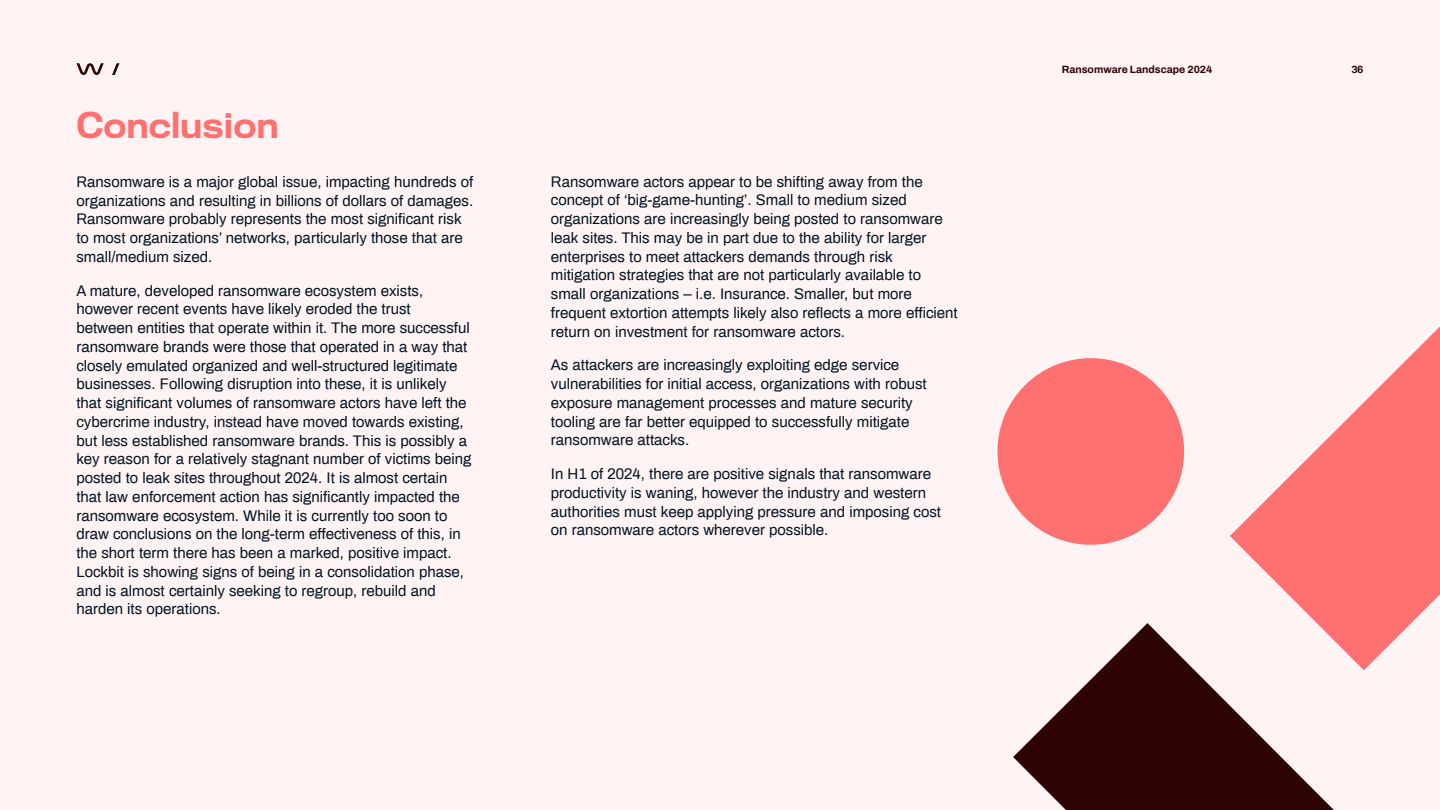
<style>
.page{position:relative;width:1440px;height:810px;background:#fff3f3}
.page>*{position:absolute;margin:0;border:0;box-sizing:border-box;transform-origin:0 0}
.t1{font:500 33px "Titling Gothic FB Normal";color:#ff7070}
.t2{font:15px/18.8px "Archivo";color:#001423}
.t3{font:700 10.5px "Archivo";color:#2d0303}
</style>
<div class="page">
<svg style="left:112px;top:63px;width:7px;height:12px"></svg>
<svg style="left:76px;top:63px;width:28px;height:12px"></svg>
<svg style="left:1013px;top:623px;width:321px;height:187px;fill:#2d0303"></svg>
<svg style="left:1230px;top:326px;width:210px;height:344px;fill:#ff7070"></svg>
<svg style="left:997px;top:358px;width:187px;height:187px"></svg>
<h1 class="t1" style="left:76px;top:106px;width:204px">Conclusion</h1>
<p class="t2" style="left:76px;top:172px;width:398px">Ransomware is a major global issue, impacting hundreds of organizations and resulting in billions of dollars of damages.<br>Ransomware probably represents the most significant risk to most organizations’ networks, particularly those that are small/medium sized.</p>
<p class="t2" style="left:76px;top:280px;width:397px">A mature, developed ransomware ecosystem exists, however recent events have likely eroded the trust<br>between entities that operate within it. The more successful ransomware brands were those that operated in a way that closely emulated organized and well-structured legitimate businesses. Following disruption into these, it is unlikely that significant volumes of ransomware actors have left the cybercrime industry, instead have moved towards existing, but less established ransomware brands. This is possibly a key reason for a relatively stagnant number of victims being posted to leak sites throughout 2024. It is almost certain that law enforcement action has significantly impacted the ransomware ecosystem. While it is currently too soon to draw conclusions on the long-term effectiveness of this, in the short term there has been a marked, positive impact.<br>Lockbit is showing signs of being in a consolidation phase, and is almost certainly seeking to regroup, rebuild and harden its operations.</p>
<p class="t2" style="left:551px;top:171px;width:408px">Ransomware actors appear to be shifting away from the concept of ‘big-game-hunting’. Small to medium sized organizations are increasingly being posted to ransomware leak sites. This may be in part due to the ability for larger enterprises to meet attackers demands through risk mitigation strategies that are not particularly available to small organizations – i.e. Insurance. Smaller, but more frequent extortion attempts likely also reflects a more efficient return on investment for ransomware actors.</p>
<p class="t2" style="left:551px;top:355px;width:377px">As attackers are increasingly exploiting edge service vulnerabilities for initial access, organizations with robust exposure management processes and mature security tooling are far better equipped to successfully mitigate ransomware attacks.</p>
<p class="t2" style="left:551px;top:464px;width:392px">In H1 of 2024, there are positive signals that ransomware productivity is waning, however the industry and western authorities must keep applying pressure and imposing cost on ransomware actors wherever possible.</p>
<p class="t3" style="left:1062px;top:61px;width:152px">Ransomware Landscape 2024</p>
<p class="t3" style="left:1352px;top:61px;width:14px">36</p>
</div>
